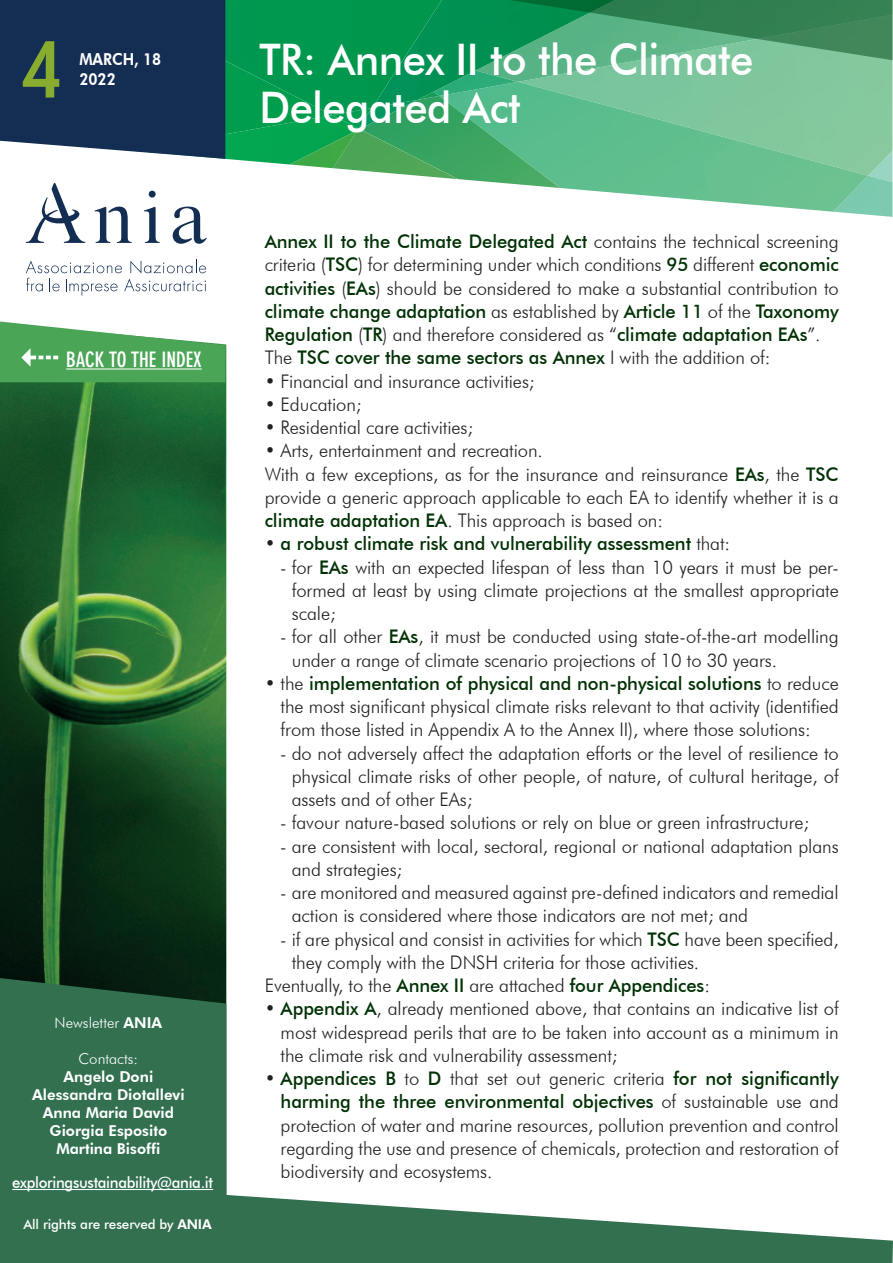
<style>
.page{position:relative;width:893px;height:1263px;background:#fff}
.page>*{position:absolute;margin:0;border:0;box-sizing:border-box;transform-origin:0 0}
.t1{font:800 78px "Futura BT";color:#88ac2e;scale:.85 1}
.t2{font:500 43.5px/48px "Futura BT";letter-spacing:-.015em;color:#fff;scale:.96 1}
.t3{font:700 condensed 21px "DIN Neuzeit Grotesk";color:#fff}
.t4{font:300 18.75px/23.2px "Futura BT";letter-spacing:-.005em;color:#231f20}
.t5{font:500 18.75px "Futura BT";letter-spacing:-.005em;color:#003104}
.t6{font:800 16.5px "Futura BT";color:#fff;scale:.9 1}
.t7{font:500 15.75px "Futura BT";letter-spacing:-.02em;color:#fff;scale:.95 1}
.t8{font:800 15px/18px "Futura BT";color:#fff;text-align:center}
.t9{font:300 15px "Futura BT";color:#fff}
.t10{font:500 13.5px "Futura BT";letter-spacing:-.01em;color:#fff}
.s1{font-weight:800}
.s2{font-weight:500;color:#003104}
.s3{font-weight:300;color:#231f20}
</style>
<div class="page">
<img style="left:0;top:344px;width:226px;height:634px">
<img style="left:868px;top:82px;width:24px;height:94px">
<img style="left:837px;top:176px;width:55px;height:41px">
<img style="left:560px;top:82px;width:308px;height:130px">
<img style="left:417px;top:108px;width:143px;height:66px">
<img style="left:457px;top:174px;width:274px;height:38px">
<img style="left:333px;top:129px;width:125px;height:50px">
<svg style="left:359px;top:115px;width:58px;height:15px"></svg>
<img style="left:290px;top:164px;width:68px;height:4px">
<img style="left:225px;top:115px;width:134px;height:49px">
<div style="left:615px;top:60px;width:277px;height:22px;background:#7ec69e"></div>
<img style="left:442px;top:0;width:173px;height:108px">
<img style="left:332px;top:0;width:110px;height:115px">
<img style="left:225px;top:0;width:107px;height:151px">
<svg style="left:510px;top:0;width:382px;height:60px;background:#429869"></svg>
<div style="left:0;top:0;width:225px;height:159px;background:#132d53"></div>
<svg style="left:26px;top:183px;width:59px;height:60px"></svg>
<svg style="left:94px;top:207px;width:38px;height:36px"></svg>
<svg style="left:144px;top:191px;width:16px;height:52px"></svg>
<svg style="left:173px;top:207px;width:34px;height:37px"></svg>
<svg style="left:26px;top:260px;width:180px;height:36px"></svg>
<svg style="left:0;top:1179px;width:893px;height:84px;fill:#327050"></svg>
<div style="left:0;top:978px;width:226px;height:226px;background:#327050"></div>
<hr style="left:12px;top:1189px;width:201px;height:1px;background:#fff">
<svg style="left:0;top:321px;width:225px;height:61px"></svg>
<hr style="left:66px;top:368px;width:136px;height:1px;background:#fff">
<h1 class="t1" style="left:21px;top:22px;width:49px">4</h1>
<p class="t6" style="left:79px;top:50px;width:93px">MARCH, 18</p>
<p class="t6" style="left:79px;top:69px;width:42px">2022</p>
<p class="t3" style="left:17px;top:347px;width:186px">✓ BACK TO THE INDEX</p>
<p class="t9" style="left:55px;top:1013px;width:109px">Newsletter <span class="s1">ANIA</span></p>
<p class="t9" style="left:79px;top:1049px;width:61px">Contacts:</p>
<p class="t8" style="left:32px;top:1067px;width:154px">Angelo Doni<br>Alessandra Diotallevi<br>Anna Maria David<br>Giorgia Esposito<br>Martina Bisoffi</p>
<p class="t7" style="left:12px;top:1172px;width:213px">exploringsustainability@ania.it</p>
<p class="t10" style="left:23px;top:1215px;width:190px">All rights are reserved by <span class="s1">ANIA</span></p>
<h2 class="t2" style="left:259px;top:35px;width:516px">TR: Annex II to the Climate<br>Delegated Act</h2>
<p class="t4" style="left:265px;top:230px;width:576px"><span class="s2">Annex II to the Climate Delegated Act</span> contains the technical screening criteria (<span class="s2">TSC</span>) for determining under which conditions <span class="s2">95</span> different <span class="s2">economic activities</span> (<span class="s2">EAs</span>) should be considered to make a substantial contribution to <span class="s2">climate change adaptation</span> as established by <span class="s2">Article 11</span> of the <span class="s2">Taxonomy Regulation</span> (<span class="s2">TR</span>) and therefore considered as “<span class="s2">climate adaptation EAs</span>”.<br>The <span class="s2">TSC cover the same sectors as Annex</span> I with the addition of:</p>
<p class="t4" style="left:265px;top:369px;width:271px">• Financial and insurance activities;</p>
<p class="t4" style="left:265px;top:392px;width:98px">• Education;</p>
<p class="t4" style="left:265px;top:416px;width:210px">• Residential care activities;</p>
<p class="t4" style="left:265px;top:439px;width:576px">• Arts, entertainment and recreation.<br>With a few exceptions, as for the insurance and reinsurance <span class="s2">EAs</span>, the <span class="s2">TSC </span>provide a generic approach applicable to each EA to identify whether it is a <span class="s2">climate adaptation EA</span>. This approach is based on:</p>
<p class="t5" style="left:265px;top:532px;width:467px"><span class="s3">•</span> a robust climate risk and vulnerability assessment <span class="s3">that:</span></p>
<p class="t4" style="left:292px;top:555px;width:548px;text-align:justify;text-indent:-12px">- for <span class="s2">EAs</span> with an expected lifespan of less than 10 years it must be per&shy;formed at least by using climate projections at the smallest appropriate scale;</p>
<p class="t4" style="left:292px;top:625px;width:548px;text-indent:-12px">- for all other <span class="s2">EAs</span>, it must be conducted using state-of-the-art modelling under a range of climate scenario projections of 10 to 30 years.</p>
<p class="t4" style="left:281px;top:671px;width:560px;text-align:justify;text-indent:-16px">• the <span class="s2">implementation of physical and non-physical solutions</span> to reduce the most significant physical climate risks relevant to that activity (identified from those listed in Appendix A to the Annex II), where those solutions:</p>
<p class="t4" style="left:292px;top:741px;width:548px;text-align:justify;text-indent:-11px">- do not adversely affect the adaptation efforts or the level of resilience to physical climate risks of other people, of nature, of cultural heritage, of assets and of other EAs;</p>
<p class="t4" style="left:280px;top:811px;width:530px">- favour nature-based solutions or rely on blue or green infrastructure;</p>
<p class="t4" style="left:292px;top:834px;width:548px;text-indent:-11px">- are consistent with local, sectoral, regional or national adaptation plans and strategies;</p>
<p class="t4" style="left:292px;top:881px;width:548px;text-indent:-11px">- are monitored and measured against pre-defined indicators and remedial action is considered where those indicators are not met; and</p>
<p class="t4" style="left:280px;top:927px;width:560px">- if are physical and consist in activities for which <span class="s2">TSC</span> have been specified,</p>
<p class="t4" style="left:292px;top:950px;width:409px">they comply with the DNSH criteria for those activities.</p>
<p class="t4" style="left:265px;top:974px;width:447px">Eventually, to the <span class="s2">Annex II</span> are attached <span class="s2">four Appendices</span>:</p>
<p class="t4" style="left:281px;top:997px;width:560px;text-align:justify;text-indent:-16px">• <span class="s2">Appendix A</span>, already mentioned above, that contains an indicative list of most widespread perils that are to be taken into account as a minimum in the climate risk and vulnerability assessment;</p>
<p class="t4" style="left:281px;top:1067px;width:560px;text-align:justify;text-indent:-16px">• <span class="s2">Appendices B</span> to <span class="s2">D</span> that set out generic criteria <span class="s2">for not significantly harming the three environmental objectives</span> of sustainable use and protection of water and marine resources, pollution prevention and control regarding the use and presence of chemicals, protection and restoration of biodiversity and ecosystems.</p>
</div>
